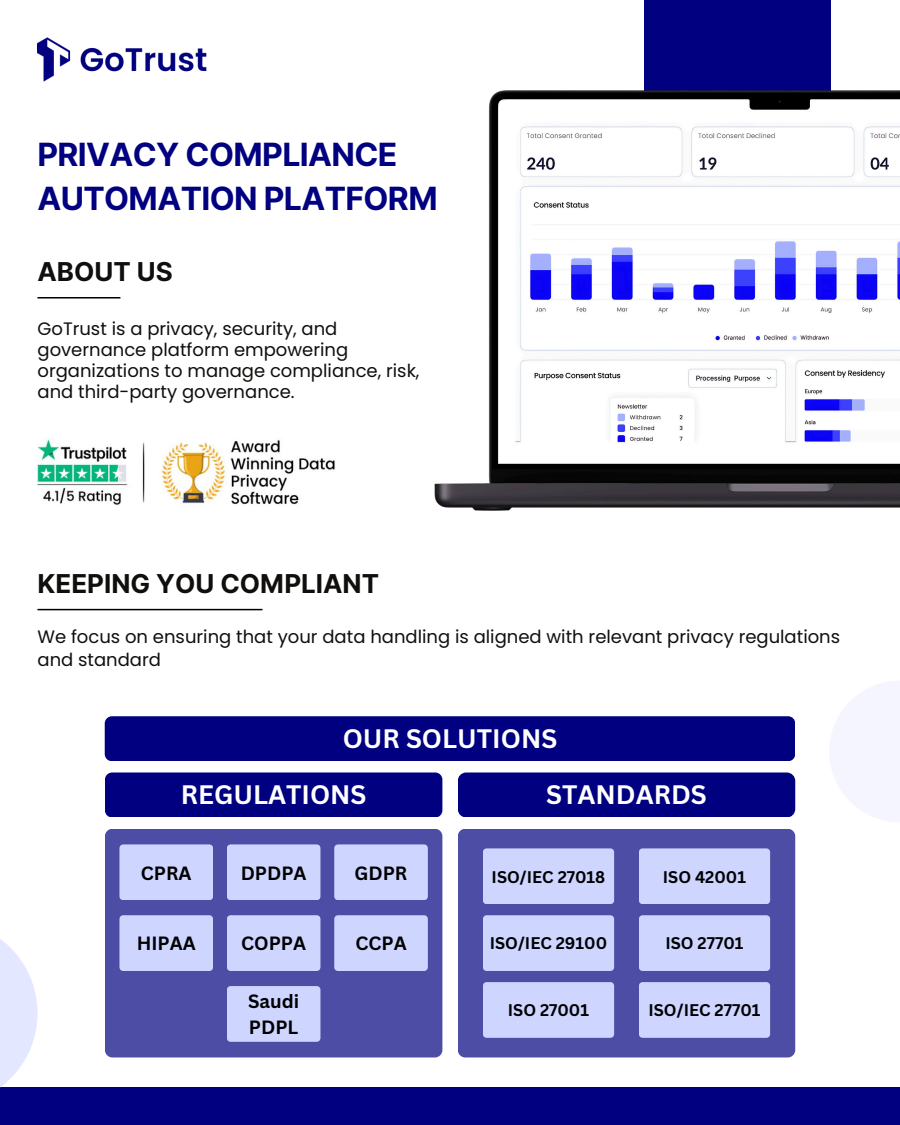
<style>
.page{position:relative;width:900px;height:1125px;background:#fff}
.page>*{position:absolute;margin:0;border:0;box-sizing:border-box;transform-origin:0 0}
.t1{font:700 32px/44.2px "Inter";letter-spacing:-.02em;color:#000080}
.t2{font:700 26px "Canva Sans";color:#fff}
.t3{font:700 26px "Inter";color:#100f0d}
.t4{font:700 18.7px/25.8px "Canva Sans";color:#000}
.t5{font:18px/21px "Poppins";color:#100f0d}
.t6{font:700 16.4px "Canva Sans";color:#000}
</style>
<div class="page">
<img style="left:38px;top:38px;width:169px;height:44px">
<div style="left:644px;top:0;width:187px;height:507px;background:#000080"></div>
<div style="left:0;top:1088px;width:900px;height:37px;background:#000080"></div>
<img style="left:435px;top:90px;width:465px;height:420px">
<svg style="left:830px;top:681px;width:70px;height:141px"></svg>
<div style="left:105px;top:829px;width:337px;height:228px;background:#4d4da6;border-radius:7px"></div>
<svg style="left:0;top:939px;width:37px;height:149px"></svg>
<hr style="left:38px;top:609px;width:224px;height:1px;background:#000">
<div style="left:458px;top:772px;width:337px;height:46px;background:#000080;border-radius:8px"></div>
<div style="left:458px;top:829px;width:337px;height:228px;background:#4d4da6;border-radius:7px"></div>
<div style="left:483px;top:982px;width:131px;height:56px;background:#ced5ff"></div>
<div style="left:639px;top:982px;width:131px;height:56px;background:#ced5ff"></div>
<div style="left:639px;top:915px;width:131px;height:56px;background:#ced5ff"></div>
<div style="left:639px;top:848px;width:131px;height:56px;background:#ced5ff"></div>
<div style="left:483px;top:848px;width:131px;height:56px;background:#ced5ff"></div>
<div style="left:483px;top:915px;width:131px;height:56px;background:#ced5ff"></div>
<div style="left:105px;top:772px;width:337px;height:46px;background:#000080;border-radius:7px"></div>
<div style="left:227px;top:986px;width:93px;height:56px;background:#ced5ff"></div>
<div style="left:119px;top:844px;width:94px;height:56px;background:#ced5ff"></div>
<div style="left:119px;top:915px;width:94px;height:56px;background:#ced5ff"></div>
<div style="left:227px;top:844px;width:93px;height:56px;background:#ced5ff"></div>
<div style="left:334px;top:844px;width:94px;height:56px;background:#ced5ff"></div>
<div style="left:227px;top:915px;width:93px;height:56px;background:#ced5ff"></div>
<div style="left:334px;top:915px;width:94px;height:56px;background:#ced5ff"></div>
<div style="left:105px;top:716px;width:690px;height:45px;background:#000080;border-radius:7px"></div>
<img style="left:38px;top:439px;width:297px;height:66px">
<hr style="left:38px;top:297px;width:82px;height:2px;background:#000">
<h3 class="t1" style="left:38px;top:132px;width:402px">PRIVACY COMPLIANCE<br>AUTOMATION PLATFORM</h3>
<h3 class="t3" style="left:38px;top:256px;width:137px">ABOUT US</h3>
<h4 class="t5" style="left:38px;top:319px;width:384px">GoTrust is a privacy, security, and governance platform empowering organizations to manage compliance, risk, and third-party governance.</h4>
<h3 class="t3" style="left:38px;top:568px;width:343px">KEEPING YOU COMPLIANT</h3>
<h3 class="t5" style="left:38px;top:625px;width:804px;line-height:23.2px">We focus on ensuring that your data handling is aligned with relevant privacy regulations and standard</h3>
<h3 class="t2" style="left:343px;top:720px;width:216px">OUR SOLUTIONS</h3>
<h2 class="t2" style="left:181px;top:776px;width:187px">REGULATIONS</h2>
<p class="t2" style="left:546px;top:776px;width:162px">STANDARDS</p>
<h5 class="t4" style="left:141px;top:859px;width:52px">CPRA</h5>
<h2 class="t4" style="left:241px;top:859px;width:67px">DPDPA</h2>
<h2 class="t4" style="left:355px;top:859px;width:54px">GDPR</h2>
<h5 class="t6" style="left:492px;top:865px;width:115px">ISO/IEC 27018</h5>
<p class="t6" style="left:663px;top:865px;width:85px">ISO 42001</p>
<h2 class="t4" style="left:137px;top:930px;width:61px">HIPAA</h2>
<p class="t4" style="left:241px;top:930px;width:66px">COPPA</p>
<h3 class="t4" style="left:355px;top:930px;width:53px">CCPA</h3>
<p class="t6" style="left:490px;top:932px;width:119px">ISO/IEC 29100</p>
<h2 class="t6" style="left:665px;top:932px;width:80px">ISO 27701</h2>
<p class="t4" style="left:248px;top:988px;width:53px">Saudi<br>PDPL</p>
<p class="t6" style="left:508px;top:999px;width:83px">ISO 27001</p>
<h1 class="t6" style="left:649px;top:999px;width:113px">ISO/IEC 27701</h1>
</div>
